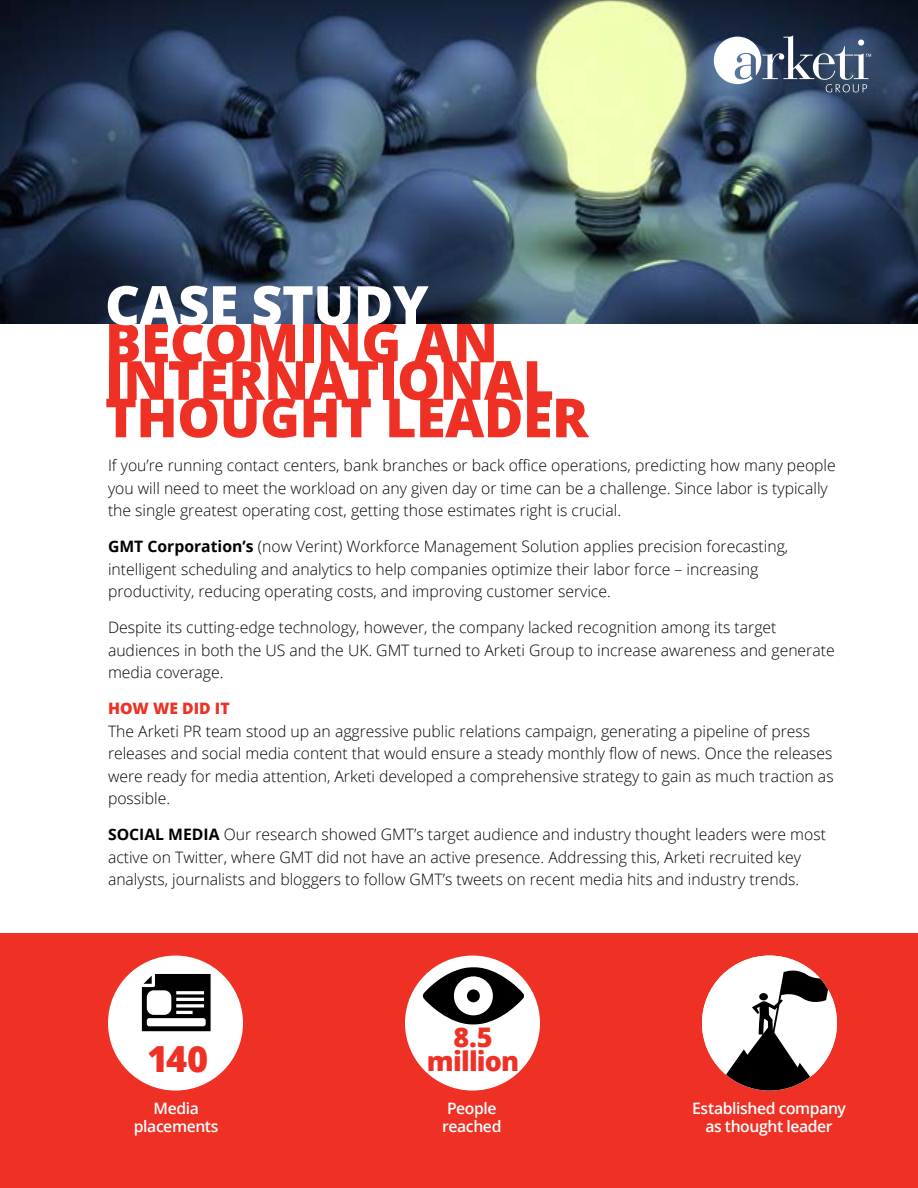
<style>
.page{position:relative;width:918px;height:1188px;background:#fff}
.page>*{position:absolute;margin:0;border:0;box-sizing:border-box;transform-origin:0 0}
.t1{font:800 54px "Open Sans";letter-spacing:-.01em;color:#ee3124}
.t2{font:800 54px "Open Sans";letter-spacing:-.01em;color:#fff}
.t3{font:800 36px "Open Sans";color:#ee3124}
.t4{font:800 27px "Open Sans";letter-spacing:-.03em;color:#ee3124}
.t5{font:300 15.75px/22.5px "Open Sans";color:#000}
.t6{font:600 15.75px/18px "Open Sans";letter-spacing:-.025em;color:#fff;text-align:center}
.t7{font:800 15.75px "Open Sans";color:#ee3124}
.s1{font-weight:700}
</style>
<div class="page">
<div style="left:0;top:933px;width:918px;height:255px;background:#ee3124"></div>
<div style="left:108px;top:956px;width:135px;height:135px;background:#fff;border-radius:50%"></div>
<div style="left:405px;top:956px;width:135px;height:135px;background:#fff;border-radius:50%"></div>
<img style="left:0;top:0;width:918px;height:324px">
<div style="left:702px;top:956px;width:135px;height:135px;background:#fff;border-radius:50%"></div>
<svg style="left:704px;top:968px;width:128px;height:123px"></svg>
<svg style="left:422px;top:967px;width:102px;height:58px"></svg>
<div style="left:467px;top:989px;width:13px;height:13px;background:#000;border-radius:50%"></div>
<svg style="left:142px;top:974px;width:69px;height:57px"></svg>
<svg style="left:714px;top:35px;width:157px;height:57px"></svg>
<h1 class="t2" style="left:105px;top:264px;width:325px">CASE STUDY</h1>
<h1 class="t1" style="left:105px;top:302px;width:395px">BECOMING AN</h1>
<h1 class="t1" style="left:105px;top:339px;width:451px">INTERNATIONAL</h1>
<h1 class="t1" style="left:105px;top:377px;width:485px">THOUGHT LEADER</h1>
<p class="t5" style="left:108px;top:454px;width:729px">If you’re running contact centers, bank branches or back office operations, predicting how many people you will need to meet the workload on any given day or time can be a challenge. Since labor is typically the single greatest operating cost, getting those estimates right is crucial.</p>
<p class="t5" style="left:108px;top:535px;width:682px"><span class="s1">GMT Corporation’s</span> (now Verint) Workforce Management Solution applies precision forecasting, intelligent scheduling and analytics to help companies optimize their labor force – increasing productivity, reducing operating costs, and improving customer service.</p>
<p class="t5" style="left:108px;top:616px;width:728px">Despite its cutting-edge technology, however, the company lacked recognition among its target audiences in both the US and the UK. GMT turned to Arketi Group to increase awareness and generate media coverage.</p>
<p class="t7" style="left:108px;top:696px;width:123px">HOW WE DID IT</p>
<p class="t5" style="left:108px;top:719px;width:727px">The Arketi PR team stood up an aggressive public relations campaign, generating a pipeline of press releases and social media content that would ensure a steady monthly flow of news. Once the releases were ready for media attention, Arketi developed a comprehensive strategy to gain as much traction as possible.</p>
<p class="t5" style="left:108px;top:823px;width:719px"><span class="s1">SOCIAL MEDIA</span> Our research showed GMT’s target audience and industry thought leaders were most active on Twitter, where GMT did not have an active presence. Addressing this, Arketi recruited key analysts, journalists and bloggers to follow GMT’s tweets on recent media hits and industry trends.</p>
<h3 class="t4" style="left:453px;top:1017px;width:41px">8.5</h3>
<h2 class="t3" style="left:147px;top:1031px;width:62px">140</h2>
<h3 class="t4" style="left:427px;top:1041px;width:94px">million</h3>
<p class="t6" style="left:134px;top:1099px;width:86px">Media placements</p>
<p class="t6" style="left:442px;top:1099px;width:61px">People reached</p>
<p class="t6" style="left:692px;top:1099px;width:155px">Established company as thought leader</p>
</div>
